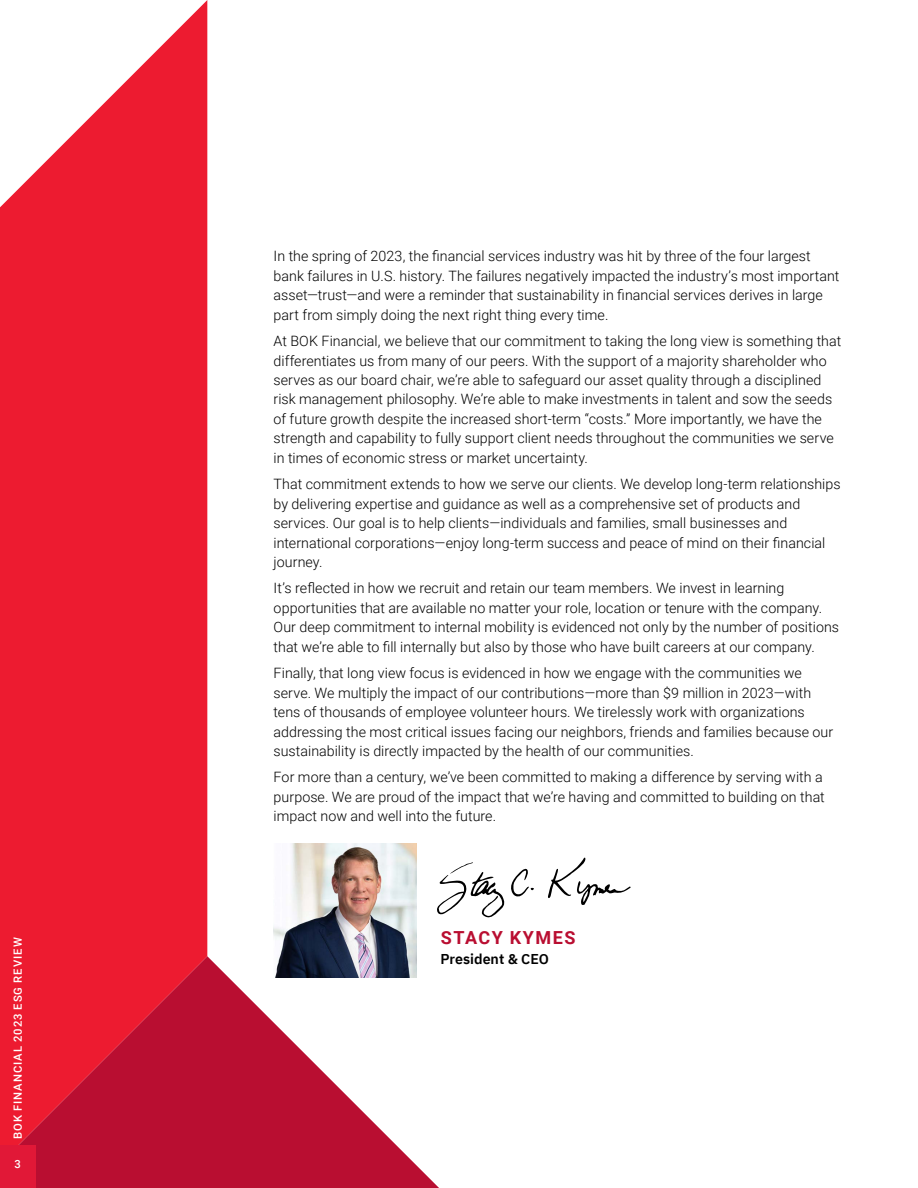
<style>
.page{position:relative;width:918px;height:1188px;background:#fff}
.page>*{position:absolute;margin:0;border:0;box-sizing:border-box;transform-origin:0 0}
.t1{font:700 18px "Roboto";letter-spacing:.085em;color:#b90e31}
.t2{font:300 14.25px/19.5px "Roboto";letter-spacing:.005em;color:#000}
.t3{font:600 14.25px "IBM Plex Sans";color:#000}
.t4{font:500 11.25px "Roboto";letter-spacing:.09em;color:#fff}
</style>
<div class="page">
<svg style="left:35px;top:956px;width:404px;height:232px;fill:#b90e31"></svg>
<svg style="left:0;top:0;width:207px;height:1164px;background:#ea2e42"></svg>
<div style="left:0;top:1146px;width:35px;height:42px;background:#e11837"></div>
<svg style="left:548px;top:858px;width:83px;height:47px"></svg>
<svg style="left:437px;top:862px;width:97px;height:55px"></svg>
<img style="left:274px;top:844px;width:143px;height:134px">
<p class="t2" style="left:274px;top:246px;width:567px">In the spring of 2023, the financial services industry was hit by three of the four largest bank failures in U.S. history. The failures negatively impacted the industry’s most important asset—trust—and were a reminder that sustainability in financial services derives in large part from simply doing the next right thing every time.</p>
<p class="t2" style="left:274px;top:331px;width:569px">At BOK Financial, we believe that our commitment to taking the long view is something that differentiates us from many of our peers. With the support of a majority shareholder who serves as our board chair, we’re able to safeguard our asset quality through a disciplined risk management philosophy. We’re able to make investments in talent and sow the seeds of future growth despite the increased short-term “costs.” More importantly, we have the strength and capability to fully support client needs throughout the communities we serve in times of economic stress or market uncertainty.</p>
<p class="t2" style="left:274px;top:474px;width:568px">That commitment extends to how we serve our clients. We develop long-term relationships by delivering expertise and guidance as well as a comprehensive set of products and services. Our goal is to help clients—individuals and families, small businesses and international corporations—enjoy long-term success and peace of mind on their financial journey.</p>
<p class="t2" style="left:274px;top:578px;width:567px">It’s reflected in how we recruit and retain our team members. We invest in learning opportunities that are available no matter your role, location or tenure with the company.<br>Our deep commitment to internal mobility is evidenced not only by the number of positions that we’re able to fill internally but also by those who have built careers at our company.</p>
<p class="t2" style="left:274px;top:663px;width:561px">Finally, that long view focus is evidenced in how we engage with the communities we serve. We multiply the impact of our contributions—more than $9 million in 2023—with tens of thousands of employee volunteer hours. We tirelessly work with organizations addressing the most critical issues facing our neighbors, friends and families because our sustainability is directly impacted by the health of our communities.</p>
<p class="t2" style="left:274px;top:767px;width:553px">For more than a century, we’ve been committed to making a difference by serving with a purpose. We are proud of the impact that we’re having and committed to building on that impact now and well into the future.</p>
<p class="t4" style="left:10px;top:1139px;width:203px;rotate:-90deg">BOK FINANCIAL 2023 ESG REVIEW</p>
<p class="t1" style="left:441px;top:925px;width:136px">STACY KYMES</p>
<p class="t3" style="left:441px;top:948px;width:110px">President &amp; CEO</p>
<p class="t4" style="left:15px;top:1156px;width:8px">3</p>
</div>
